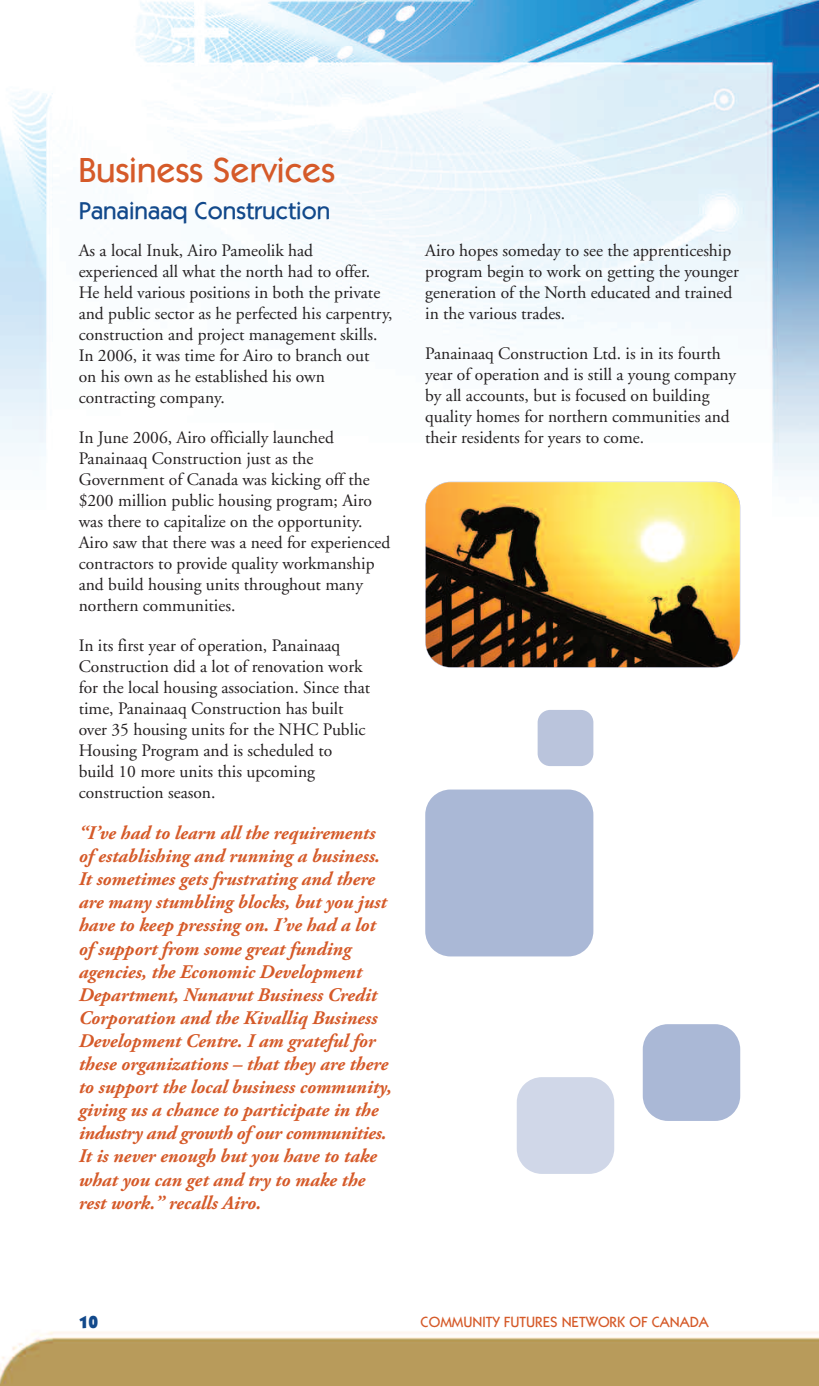
<style>
.page{position:relative;width:819px;height:1386px;background:#fff}
.page>*{position:absolute;margin:0;border:0;box-sizing:border-box;transform-origin:0 0}
.t1{font:500 35px "ATC Maple";color:#d55a29}
.t2{font:500 24.5px "ATC Maple";color:#12498b}
.t3{font:italic 700 19.25px/23.1px "Adobe Garamond Pro";color:#d55a29}
.t4{font:17.5px/21px "Adobe Garamond";color:#231f20}
.t5{font:17.5px "ATC Maple Ultra";color:#12498b}
.t6{font:500 14.88px "ATC Maple";color:#d55a29}
</style>
<div class="page">
<img style="left:0;top:0;width:819px;height:1386px">
<div style="left:643px;top:1024px;width:97px;height:97px;background:#aab8d6"></div>
<div style="left:517px;top:1077px;width:97px;height:97px;background:#d0d7e8"></div>
<img style="left:426px;top:482px;width:314px;height:185px;border-radius:25px">
<div style="left:425px;top:790px;width:168px;height:166px;background:#aab8d6"></div>
<div style="left:538px;top:710px;width:55px;height:56px;background:#bac4dc"></div>
<h1 class="t1" style="left:79px;top:158px;width:258px">Business Services</h1>
<h2 class="t2" style="left:79px;top:202px;width:253px">Panainaaq Construction</h2>
<p class="t4" style="left:79px;top:241px;width:315px">As a local Inuk, Airo Pameolik had experienced all what the north had to offer.<br>He held various positions in both the private and public sector as he perfected his carpentry, construction and project management skills.<br>In 2006, it was time for Airo to branch out<br>on his own as he established his own contracting company.</p>
<p class="t4" style="left:79px;top:428px;width:313px">In June 2006, Airo officially launched Panainaaq Construction just as the Government of Canada was kicking off the $200 million public housing program; Airo was there to capitalize on the opportunity.<br>Airo saw that there was a need for experienced contractors to provide quality workmanship and build housing units throughout many northern communities.</p>
<p class="t4" style="left:79px;top:636px;width:293px">In its first year of operation, Panainaaq Construction did a lot of renovation work for the local housing association. Since that time, Panainaaq Construction has built over 35 housing units for the NHC Public Housing Program and is scheduled to build 10 more units this upcoming construction season.</p>
<p class="t3" style="left:79px;top:823px;width:314px">“I’ve had to learn all the requirements of establishing and running a business.<br>It sometimes gets frustrating and there are many stumbling blocks, but you just have to keep pressing on. I’ve had a lot of support from some great funding agencies, the Economic Development Department, Nunavut Business Credit Corporation and the Kivalliq Business Development Centre. I am grateful for these organizations – that they are there to support the local business community, giving us a chance to participate in the industry and growth of our communities.<br>It is never enough but you have to take what you can get and try to make the rest work.” recalls Airo.</p>
<p class="t4" style="left:425px;top:241px;width:315px">Airo hopes someday to see the apprenticeship program begin to work on getting the younger generation of the North educated and trained in the various trades.</p>
<p class="t4" style="left:425px;top:344px;width:313px">Panainaaq Construction Ltd. is in its fourth year of operation and is still a young company by all accounts, but is focused on building quality homes for northern communities and their residents for years to come.</p>
<p class="t5" style="left:79px;top:1315px;width:21px">10</p>
<p class="t6" style="left:421px;top:1317px;width:290px">COMMUNITY FUTURES NETWORK OF CANADA</p>
</div>
